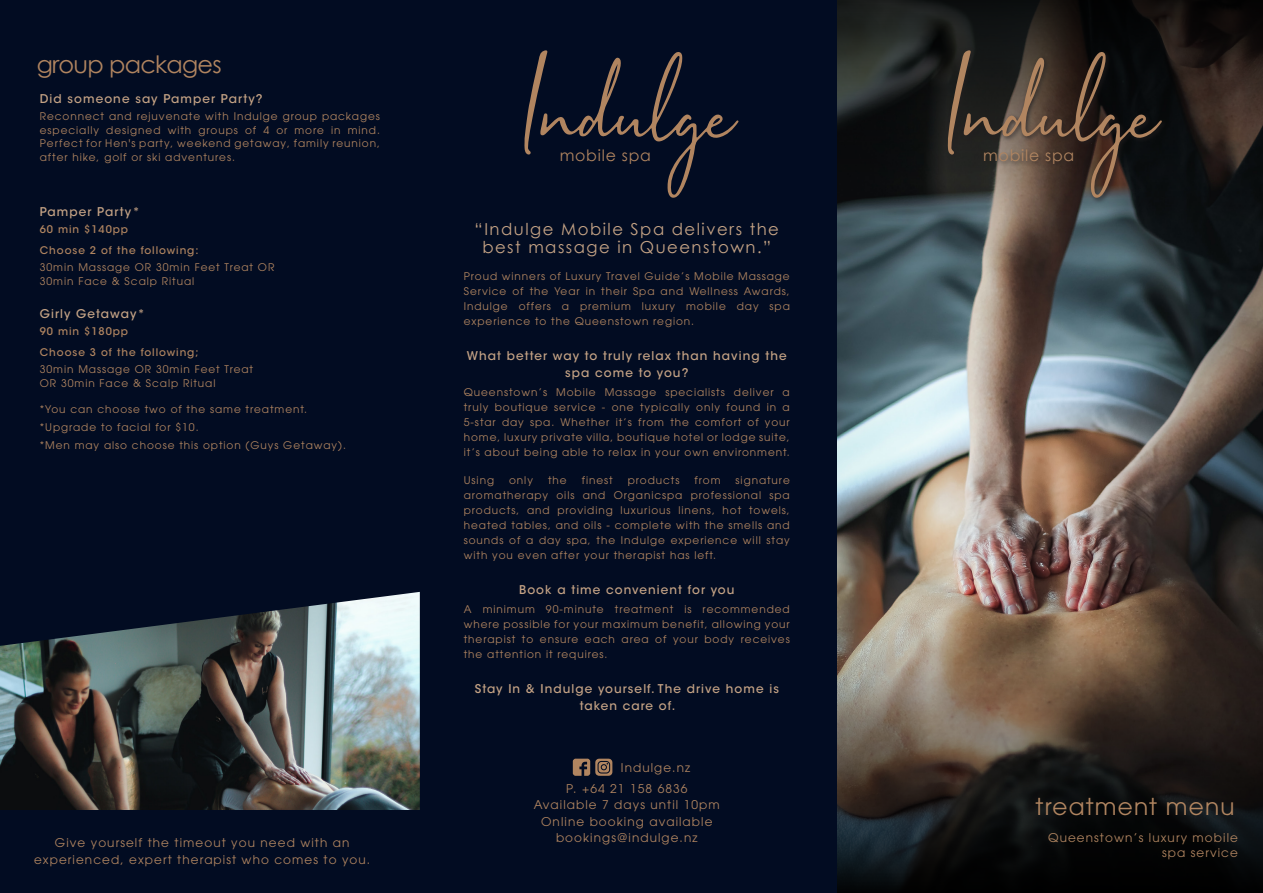
<style>
.page{position:relative;width:1263px;height:893px;background:#020c22}
.page>*{position:absolute;margin:0;border:0;box-sizing:border-box;transform-origin:0 0}
.t1{font:24px "Century Gothic";letter-spacing:-.03em;color:#b18560}
.t2{font:23.25px "ITC Avant Garde Std";letter-spacing:.05em;color:#b18560}
._1{font:16.5px/18px "Century Gothic";letter-spacing:.09em;color:#c5a385;text-align:center}
.t3{font:15.75px "Century Gothic";letter-spacing:.05em;color:#b18560}
.t4{font:12px/16.5px "ITC Avant Garde Std";letter-spacing:.09em;color:#b18560;text-align:center}
._1-2{font:500 12px/16.5px "ITC Avant Garde Std";letter-spacing:.09em;color:#c5a385;text-align:center}
.t5{font:10.5px/15px "ITC Avant Garde Std";letter-spacing:.09em;color:#b18560;text-align:justify}
.t6{font:500 10.5px "ITC Avant Garde Std";letter-spacing:.09em;color:#b18560}
</style>
<div class="page">
<img style="left:0;top:592px;width:420px;height:218px">
<img style="left:838px;top:291px;width:425px;height:287px">
<svg style="left:837px;top:0;width:426px;height:291px;background:#282c2c"></svg>
<svg style="left:837px;top:578px;width:426px;height:315px;background:#433932"></svg>
<div style="left:945px;top:48px;width:223px;height:156px;background:#231f20;opacity:.75"></div>
<svg style="left:948px;top:50px;width:214px;height:148px;background:#3c322b"></svg>
<svg style="left:524px;top:50px;width:215px;height:148px"></svg>
<svg style="left:573px;top:759px;width:39px;height:17px"></svg>
<p class="t1" style="left:37px;top:50px;width:187px">group packages</p>
<p class="_1-2" style="left:40px;top:90px;width:224px">Did someone say Pamper Party?</p>
<p class="t5" style="left:40px;top:110px;width:342px;line-height:13.5px">Reconnect and rejuvenate with Indulge group packages especially designed with groups of 4 or more in mind.<br>Perfect for Hen's party, weekend getaway, family reunion, after hike, golf or ski adventures.</p>
<p class="_1-2" style="left:40px;top:204px;width:102px">Pamper Party*</p>
<p class="t6" style="left:40px;top:223px;width:90px">60 min $140pp</p>
<p class="t6" style="left:40px;top:243px;width:160px">Choose 2 of the following:</p>
<p class="t5" style="left:40px;top:261px;width:236px;line-height:13.5px">30min Massage OR 30min Feet Treat OR<br>30min Face &amp; Scalp Ritual</p>
<p class="_1-2" style="left:40px;top:306px;width:107px">Girly Getaway*</p>
<p class="t6" style="left:40px;top:325px;width:90px">90 min $180pp</p>
<p class="t6" style="left:40px;top:345px;width:160px">Choose 3 of the following;</p>
<p class="t5" style="left:40px;top:363px;width:215px;line-height:13.5px">30min Massage OR 30min Feet Treat<br>OR 30min Face &amp; Scalp Ritual</p>
<p class="t5" style="left:40px;top:402px;width:269px">*You can choose two of the same treatment.</p>
<p class="t5" style="left:40px;top:419px;width:160px">*Upgrade to facial for $10.</p>
<p class="t5" style="left:40px;top:437px;width:308px">*Men may also choose this option (Guys Getaway).</p>
<p class="t4" style="left:34px;top:834px;width:338px">Give yourself the timeout you need with an experienced, expert therapist who comes to you.</p>
<p class="t3" style="left:560px;top:146px;width:93px">mobile spa</p>
<p class="_1" style="left:475px;top:220px;width:306px">“Indulge Mobile Spa delivers the best massage in Queenstown.”</p>
<p class="t5" style="left:464px;top:268px;width:328px">Proud winners of Luxury Travel Guide’s Mobile Massage Service of the Year in their Spa and Wellness Awards, Indulge offers a premium luxury mobile day spa experience to the Queenstown region.</p>
<p class="_1-2" style="left:467px;top:348px;width:321px">What better way to truly relax than having the spa come to you?</p>
<p class="t5" style="left:464px;top:384px;width:327px">Queenstown’s Mobile Massage specialists deliver a truly boutique service - one typically only found in a 5-star day spa. Whether it’s from the comfort of your home, luxury private villa, boutique hotel or lodge suite, it’s about being able to relax in your own environment.</p>
<p class="t5" style="left:464px;top:472px;width:32px">Using</p>
<p class="t5" style="left:509px;top:472px;width:25px">only</p>
<p class="t5" style="left:548px;top:472px;width:20px">the</p>
<p class="t5" style="left:582px;top:472px;width:32px">finest</p>
<p class="t5" style="left:628px;top:472px;width:53px">products</p>
<p class="t5" style="left:695px;top:472px;width:27px">from</p>
<p class="t5" style="left:464px;top:472px;width:328px;text-indent:272px">signature aromatherapy oils and Organicspa professional spa products, and providing luxurious linens, hot towels, heated tables, and oils - complete with the smells and sounds of a day spa, the Indulge experience will stay with you even after your therapist has left.</p>
<p class="_1-2" style="left:519px;top:581px;width:217px">Book a time convenient for you</p>
<p class="t5" style="left:464px;top:602px;width:327px">A minimum 90-minute treatment is recommended where possible for your maximum benefit, allowing your therapist to ensure each area of your body receives the attention it requires.</p>
<p class="_1-2" style="left:475px;top:681px;width:306px">Stay In &amp; Indulge yourself. The drive home is taken care of.</p>
<p class="t4" style="left:621px;top:759px;width:71px">Indulge.nz</p>
<p class="t4" style="left:566px;top:780px;width:123px">P. +64 21 158 6836</p>
<p class="t4" style="left:534px;top:796px;width:187px">Available 7 days until 10pm</p>
<p class="t4" style="left:541px;top:813px;width:173px">Online booking available</p>
<p class="t4" style="left:556px;top:829px;width:143px">bookings@indulge.nz</p>
<p class="t3" style="left:983px;top:146px;width:93px">mobile spa</p>
<p class="t2" style="left:1036px;top:792px;width:200px">treatment menu</p>
<p class="t4" style="left:1048px;top:830px;width:191px;line-height:15px;text-align:right">Queenstown’s luxury mobile spa service</p>
</div>
